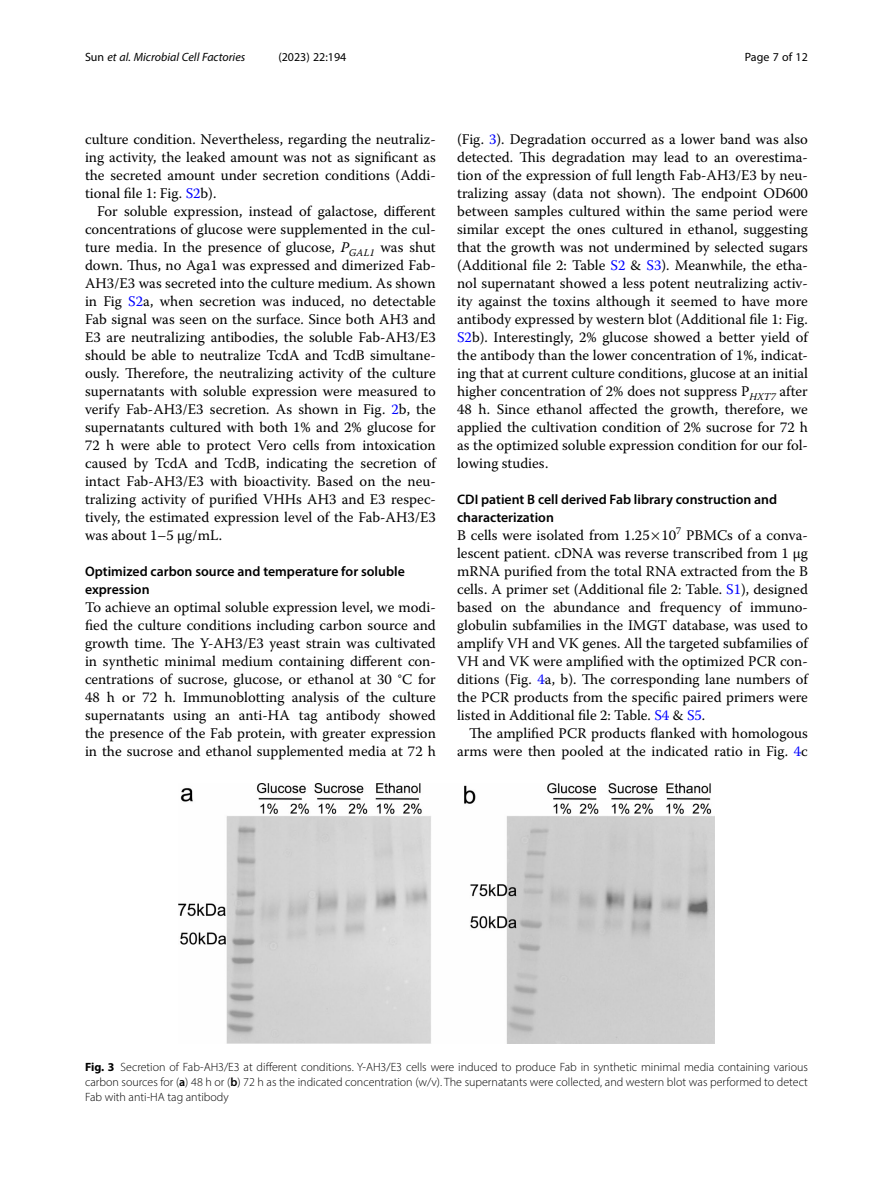
<style>
.page{position:relative;width:893px;height:1191px;background:#fff}
.page>*{position:absolute;margin:0;border:0;box-sizing:border-box;transform-origin:0 0}
.Body_Text{font:14.7px/18px "Warnock Pro";color:#000;text-align:justify}
.Body_Text_Indent{font:14.7px/18px "Warnock Pro";color:#000;text-align:justify}
.Head_2{font:600 13.8px/18px "Myriad Pro";color:#000}
.Figure_Caption{font:300 12px/15px "Myriad Pro";color:#000;text-align:justify}
.t1{font:italic 12px "Myriad Pro";color:#000}
.t2{font:12px "Myriad Pro";color:#000}
.s1{font-style:normal}
.s2{color:#00f}
.s3{font-style:italic}
.s4{font-weight:700}
.s5{font-weight:600}
</style>
<div class="page">
<img style="left:178px;top:783px;width:536px;height:261px">
<p class="t1" style="left:85px;top:50px;width:162px"><span class="s1">Sun</span> et al. Microbial Cell Factories</p>
<p class="t2" style="left:278px;top:50px;width:70px">(2023) 22:194</p>
<p class="t2" style="left:745px;top:50px;width:65px">Page 7 of 12</p>
<p class="Body_Text_Indent" style="left:85px;top:130px;width:352px">culture condition. Nevertheless, regarding the neutraliz&shy;ing activity, the leaked amount was not as significant as the secreted amount under secretion conditions (Addi&shy;tional file 1: Fig. <span class="s2">S2</span>b).</p>
<p class="Body_Text_Indent" style="left:85px;top:202px;width:352px;text-indent:12px">For soluble expression, instead of galactose, different concentrations of glucose were supplemented in the cul&shy;ture media. In the presence of glucose, <span class="s3">P</span><sub>GAL1</sub> was shut down. Thus, no Aga1 was expressed and dimerized Fab-AH3/E3 was secreted into the culture medium. As shown in Fig <span class="s2">S2</span>a, when secretion was induced, no detectable Fab signal was seen on the surface. Since both AH3 and E3 are neutralizing antibodies, the soluble Fab-AH3/E3 should be able to neutralize TcdA and TcdB simultane&shy;ously. Therefore, the neutralizing activity of the culture supernatants with soluble expression were measured to verify Fab-AH3/E3 secretion. As shown in Fig. <span class="s2">2</span>b, the supernatants cultured with both 1% and 2% glucose for 72 h were able to protect Vero cells from intoxication caused by TcdA and TcdB, indicating the secretion of intact Fab-AH3/E3 with bioactivity. Based on the neu&shy;tralizing activity of purified VHHs AH3 and E3 respec&shy;tively, the estimated expression level of the Fab-AH3/E3 was about 1–5 μg/mL.</p>
<p class="Head_2" style="left:85px;top:562px;width:321px">Optimized carbon source and temperature for soluble expression</p>
<p class="Body_Text" style="left:85px;top:598px;width:352px">To achieve an optimal soluble expression level, we modi&shy;fied the culture conditions including carbon source and growth time. The Y-AH3/E3 yeast strain was cultivated in synthetic minimal medium containing different con&shy;centrations of sucrose, glucose, or ethanol at 30 °C for 48 h or 72 h. Immunoblotting analysis of the culture supernatants using an anti-HA tag antibody showed the presence of the Fab protein, with greater expression in the sucrose and ethanol supplemented media at 72 h</p>
<p class="Body_Text" style="left:457px;top:130px;width:352px">(Fig. <span class="s2">3</span>). Degradation occurred as a lower band was also detected. This degradation may lead to an overestima&shy;tion of the expression of full length Fab-AH3/E3 by neu&shy;tralizing assay (data not shown). The endpoint OD600 between samples cultured within the same period were similar except the ones cultured in ethanol, suggesting that the growth was not undermined by selected sugars (Additional file 2: Table <span class="s2">S2</span> &amp; <span class="s2">S3</span>). Meanwhile, the etha&shy;nol supernatant showed a less potent neutralizing activ&shy;ity against the toxins although it seemed to have more antibody expressed by western blot (Additional file 1: Fig.<br><span class="s2">S2</span>b). Interestingly, 2% glucose showed a better yield of the antibody than the lower concentration of 1%, indicat&shy;ing that at current culture conditions, glucose at an initial higher concentration of 2% does not suppress P<sub>HXT7</sub> after 48 h. Since ethanol affected the growth, therefore, we applied the cultivation condition of 2% sucrose for 72 h as the optimized soluble expression condition for our fol&shy;lowing studies.</p>
<p class="Head_2" style="left:457px;top:490px;width:322px">CDI patient B cell derived Fab library construction and characterization</p>
<p class="Body_Text" style="left:457px;top:526px;width:352px">B cells were isolated from 1.25 10<sup>7</sup> PBMCs of a conva&shy;lescent patient. cDNA was reverse transcribed from 1 μg mRNA purified from the total RNA extracted from the B cells. A primer set (Additional file 2: Table. <span class="s2">S1</span>), designed based on the abundance and frequency of immuno&shy;globulin subfamilies in the IMGT database, was used to amplify VH and VK genes. All the targeted subfamilies of VH and VK were amplified with the optimized PCR con&shy;ditions (Fig. <span class="s2">4</span>a, b). The corresponding lane numbers of the PCR products from the specific paired primers were listed in Additional file 2: Table. <span class="s2">S4</span> &amp; <span class="s2">S5</span>.</p>
<p class="Body_Text_Indent" style="left:457px;top:724px;width:352px;text-align:right">The amplified PCR products flanked with homologous arms were then pooled at the indicated ratio in Fig. <span class="s2">4</span>c</p>
<p class="Figure_Caption" style="left:85px;top:1059px;width:724px"><span class="s4">Fig. 3</span> Secretion of Fab-AH3/E3 at different conditions. Y-AH3/E3 cells were induced to produce Fab in synthetic minimal media containing various carbon sources for (<span class="s5">a</span>) 48 h or (<span class="s5">b</span>) 72 h as the indicated concentration (w/v). The supernatants were collected, and western blot was performed to detect Fab with anti-HA tag antibody</p>
</div>
